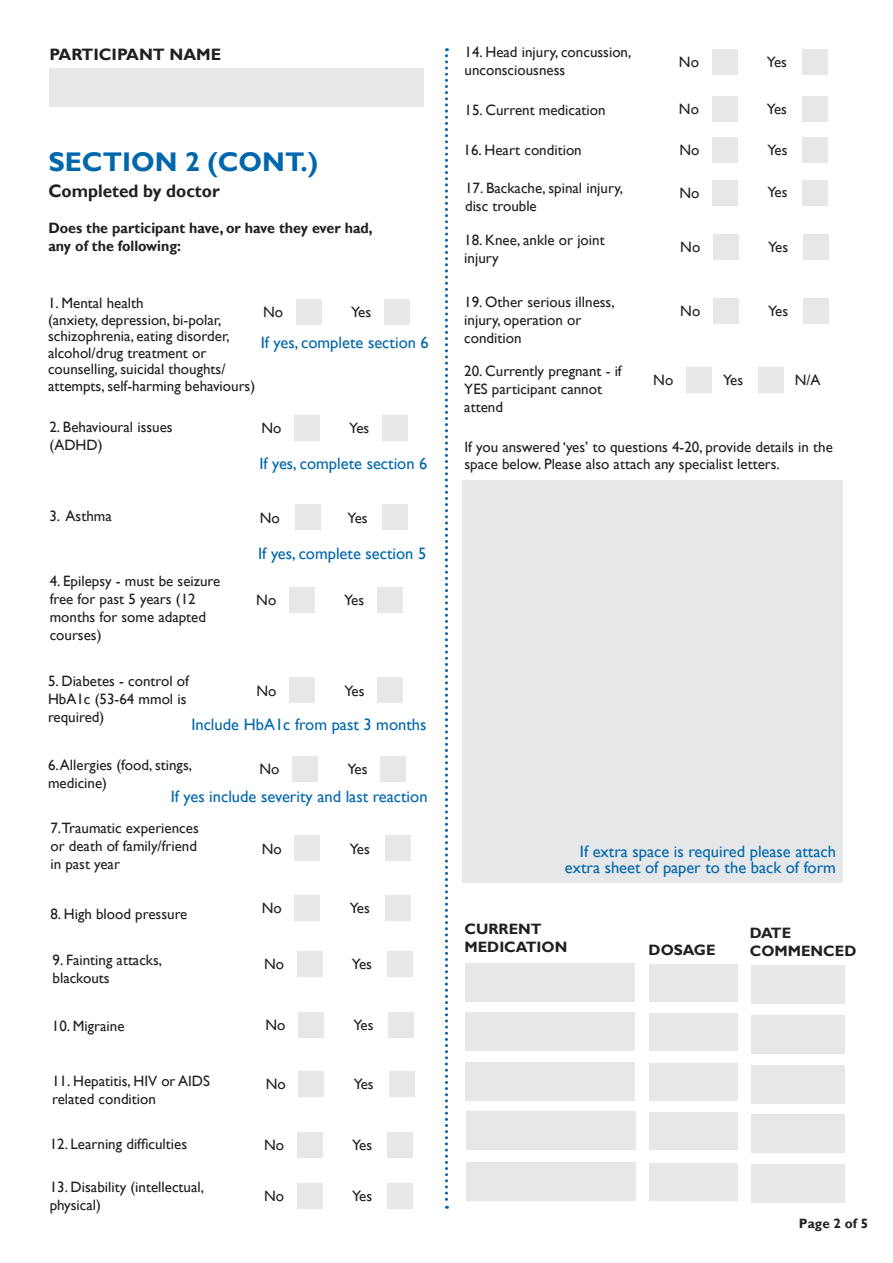
<style>
.page{position:relative;width:893px;height:1263px;background:#fff}
.page>*{position:absolute;margin:0;border:0;box-sizing:border-box;transform-origin:0 0}
.t1{font:700 27px "Gill Sans";color:#0067ac}
.t2{font:700 18px "Gill Sans";color:#231f20;scale:.95 1}
.t3{font:16.5px/16.5px "Gill Sans";color:#0067ac;text-align:right}
.t4{font:700 16.5px "Gill Sans";color:#231f20}
.t5{font:15px/18px "Gill Sans";color:#231f20}
.t6{font:700 15px/18px "Gill Sans";color:#231f20;scale:.95 1}
.t7{font:700 15px/18px "Gill Sans";color:#231f20}
.t8{font:700 13.5px "Gill Sans";letter-spacing:.01em;color:#231f20}
</style>
<div class="page">
<div style="left:377px;top:587px;width:26px;height:26px;background:#e6e7e9"></div>
<div style="left:289px;top:587px;width:26px;height:26px;background:#e6e7e9"></div>
<svg style="left:445px;top:48px;width:3px;height:1161px"></svg>
<div style="left:466px;top:963px;width:169px;height:38px;background:#e6e7e9"></div>
<div style="left:466px;top:1012px;width:169px;height:38px;background:#e6e7e9"></div>
<div style="left:466px;top:1062px;width:169px;height:39px;background:#e6e7e9"></div>
<div style="left:466px;top:1112px;width:170px;height:38px;background:#e6e7e9"></div>
<div style="left:466px;top:1162px;width:170px;height:38px;background:#e6e7e9"></div>
<div style="left:649px;top:964px;width:89px;height:38px;background:#e6e7e9"></div>
<div style="left:649px;top:1013px;width:89px;height:38px;background:#e6e7e9"></div>
<div style="left:649px;top:1063px;width:89px;height:38px;background:#e6e7e9"></div>
<div style="left:649px;top:1112px;width:89px;height:38px;background:#e6e7e9"></div>
<div style="left:649px;top:1163px;width:89px;height:37px;background:#e6e7e9"></div>
<div style="left:751px;top:966px;width:93px;height:38px;background:#e6e7e9"></div>
<div style="left:751px;top:1015px;width:93px;height:38px;background:#e6e7e9"></div>
<div style="left:751px;top:1065px;width:93px;height:38px;background:#e6e7e9"></div>
<div style="left:751px;top:1115px;width:94px;height:38px;background:#e6e7e9"></div>
<div style="left:751px;top:1165px;width:94px;height:38px;background:#e6e7e9"></div>
<div style="left:377px;top:678px;width:26px;height:25px;background:#e6e7e9"></div>
<div style="left:289px;top:678px;width:26px;height:25px;background:#e6e7e9"></div>
<div style="left:292px;top:756px;width:26px;height:25px;background:#e6e7e9"></div>
<div style="left:380px;top:756px;width:26px;height:26px;background:#e6e7e9"></div>
<div style="left:385px;top:836px;width:25px;height:25px;background:#e6e7e9"></div>
<div style="left:385px;top:895px;width:25px;height:26px;background:#e6e7e9"></div>
<div style="left:387px;top:951px;width:26px;height:25px;background:#e6e7e9"></div>
<div style="left:389px;top:1012px;width:25px;height:26px;background:#e6e7e9"></div>
<div style="left:389px;top:1071px;width:25px;height:26px;background:#e6e7e9"></div>
<div style="left:387px;top:1132px;width:26px;height:25px;background:#e6e7e9"></div>
<div style="left:802px;top:49px;width:25px;height:26px;background:#e6e7e9"></div>
<div style="left:802px;top:96px;width:25px;height:26px;background:#e6e7e9"></div>
<div style="left:802px;top:137px;width:26px;height:26px;background:#e6e7e9"></div>
<div style="left:802px;top:180px;width:26px;height:26px;background:#e6e7e9"></div>
<div style="left:803px;top:234px;width:26px;height:26px;background:#e6e7e9"></div>
<div style="left:295px;top:836px;width:25px;height:25px;background:#e6e7e9"></div>
<div style="left:295px;top:895px;width:25px;height:26px;background:#e6e7e9"></div>
<div style="left:297px;top:951px;width:25px;height:25px;background:#e6e7e9"></div>
<div style="left:298px;top:1012px;width:26px;height:26px;background:#e6e7e9"></div>
<div style="left:299px;top:1071px;width:25px;height:26px;background:#e6e7e9"></div>
<div style="left:297px;top:1132px;width:25px;height:25px;background:#e6e7e9"></div>
<div style="left:712px;top:49px;width:25px;height:26px;background:#e6e7e9"></div>
<div style="left:712px;top:96px;width:25px;height:26px;background:#e6e7e9"></div>
<div style="left:712px;top:137px;width:26px;height:26px;background:#e6e7e9"></div>
<div style="left:712px;top:180px;width:26px;height:26px;background:#e6e7e9"></div>
<div style="left:713px;top:234px;width:26px;height:26px;background:#e6e7e9"></div>
<div style="left:463px;top:480px;width:380px;height:403px;background:#e6e7e9"></div>
<div style="left:49px;top:68px;width:374px;height:39px;background:#e6e7e9"></div>
<div style="left:803px;top:298px;width:26px;height:26px;background:#e6e7e9"></div>
<div style="left:758px;top:367px;width:26px;height:26px;background:#e6e7e9"></div>
<div style="left:713px;top:298px;width:26px;height:26px;background:#e6e7e9"></div>
<div style="left:686px;top:367px;width:26px;height:26px;background:#e6e7e9"></div>
<div style="left:382px;top:415px;width:26px;height:26px;background:#e6e7e9"></div>
<div style="left:382px;top:504px;width:26px;height:26px;background:#e6e7e9"></div>
<div style="left:294px;top:415px;width:26px;height:26px;background:#e6e7e9"></div>
<div style="left:295px;top:504px;width:26px;height:26px;background:#e6e7e9"></div>
<div style="left:384px;top:299px;width:25px;height:26px;background:#e6e7e9"></div>
<div style="left:296px;top:299px;width:26px;height:26px;background:#e6e7e9"></div>
<div style="left:387px;top:1183px;width:26px;height:26px;background:#e6e7e9"></div>
<div style="left:297px;top:1183px;width:25px;height:26px;background:#e6e7e9"></div>
<p class="t4" style="left:49px;top:45px;width:173px">PARTICIPANT NAME</p>
<p class="t1" style="left:48px;top:146px;width:271px">SECTION 2 (CONT.)</p>
<p class="t2" style="left:48px;top:180px;width:182px">Completed by doctor</p>
<p class="t6" style="left:48px;top:219px;width:343px">Does the participant have, or have they ever had, any of the following:</p>
<p class="t5" style="left:48px;top:295px;width:209px;line-height:16.5px">1. Mental health<br>(anxiety, depression, bi-polar, schizophrenia, eating disorder, alcohol/drug treatment or counselling, suicidal thoughts/ attempts, self-harming behaviours)</p>
<p class="t5" style="left:263px;top:303px;width:21px">No</p>
<p class="t5" style="left:351px;top:303px;width:22px">Yes</p>
<p class="t3" style="left:261px;top:335px;width:170px">If yes, complete section 6</p>
<p class="t5" style="left:49px;top:418px;width:125px">2. Behavioural issues (ADHD)</p>
<p class="t5" style="left:49px;top:507px;width:64px">3. Asthma</p>
<p class="t5" style="left:50px;top:572px;width:172px">4. Epilepsy - must be seizure free for past 5 years (12 months for some adapted courses)</p>
<p class="t5" style="left:261px;top:419px;width:21px">No</p>
<p class="t5" style="left:349px;top:419px;width:22px">Yes</p>
<p class="t3" style="left:259px;top:456px;width:170px">If yes, complete section 6</p>
<p class="t5" style="left:260px;top:509px;width:21px">No</p>
<p class="t5" style="left:348px;top:509px;width:22px">Yes</p>
<p class="t3" style="left:258px;top:545px;width:170px">If yes, complete section 5</p>
<p class="t5" style="left:256px;top:591px;width:21px">No</p>
<p class="t5" style="left:344px;top:591px;width:22px">Yes</p>
<p class="t5" style="left:48px;top:672px;width:142px">5. Diabetes - control of<br>HbA1c (53-64 mmol is required)</p>
<p class="t5" style="left:48px;top:756px;width:146px">6. Allergies (food, stings, medicine)</p>
<p class="t5" style="left:50px;top:819px;width:150px;text-align:justify">7.Traumatic experiences or death of family/friend in past year</p>
<p class="t5" style="left:50px;top:905px;width:139px">8. High blood pressure</p>
<p class="t5" style="left:53px;top:951px;width:111px">9. Fainting attacks, blackouts</p>
<p class="t5" style="left:52px;top:1017px;width:74px">10. Migraine</p>
<p class="t5" style="left:256px;top:682px;width:21px">No</p>
<p class="t5" style="left:344px;top:682px;width:22px">Yes</p>
<p class="t3" style="left:191px;top:716px;width:237px">Include HbA1c from past 3 months</p>
<p class="t5" style="left:259px;top:760px;width:21px">No</p>
<p class="t5" style="left:347px;top:760px;width:22px">Yes</p>
<p class="t3" style="left:171px;top:788px;width:258px">If yes include severity and last reaction</p>
<p class="t5" style="left:262px;top:840px;width:21px">No</p>
<p class="t5" style="left:350px;top:840px;width:22px">Yes</p>
<p class="t5" style="left:262px;top:899px;width:21px">No</p>
<p class="t5" style="left:350px;top:899px;width:22px">Yes</p>
<p class="t5" style="left:264px;top:955px;width:21px">No</p>
<p class="t5" style="left:352px;top:955px;width:22px">Yes</p>
<p class="t5" style="left:266px;top:1016px;width:21px">No</p>
<p class="t5" style="left:353px;top:1016px;width:22px">Yes</p>
<p class="t5" style="left:52px;top:1072px;width:159px">11. Hepatitis, HIV or AIDS related condition</p>
<p class="t5" style="left:50px;top:1136px;width:139px">12. Learning difficulties</p>
<p class="t5" style="left:266px;top:1075px;width:21px">No</p>
<p class="t5" style="left:264px;top:1136px;width:21px">No</p>
<p class="t5" style="left:354px;top:1075px;width:22px">Yes</p>
<p class="t5" style="left:352px;top:1136px;width:22px">Yes</p>
<p class="t5" style="left:50px;top:1178px;width:156px">13. Disability (intellectual, physical)</p>
<p class="t5" style="left:264px;top:1187px;width:21px">No</p>
<p class="t5" style="left:352px;top:1187px;width:22px">Yes</p>
<p class="t5" style="left:464px;top:44px;width:168px">14. Head injury, concussion, unconsciousness</p>
<p class="t5" style="left:464px;top:101px;width:143px">15. Current medication</p>
<p class="t5" style="left:464px;top:141px;width:120px">16. Heart condition</p>
<p class="t5" style="left:465px;top:179px;width:160px">17. Backache, spinal injury, disc trouble</p>
<p class="t5" style="left:464px;top:232px;width:142px">18. Knee, ankle or joint injury</p>
<p class="t5" style="left:464px;top:293px;width:152px">19. Other serious illness, injury, operation or condition</p>
<p class="t5" style="left:464px;top:362px;width:159px">20. Currently pregnant - if<br>YES participant cannot attend</p>
<p class="t5" style="left:679px;top:53px;width:21px">No</p>
<p class="t5" style="left:679px;top:100px;width:21px">No</p>
<p class="t5" style="left:679px;top:141px;width:21px">No</p>
<p class="t5" style="left:679px;top:184px;width:21px">No</p>
<p class="t5" style="left:767px;top:53px;width:22px">Yes</p>
<p class="t5" style="left:767px;top:100px;width:22px">Yes</p>
<p class="t5" style="left:767px;top:141px;width:22px">Yes</p>
<p class="t5" style="left:767px;top:183px;width:22px">Yes</p>
<p class="t5" style="left:680px;top:238px;width:21px">No</p>
<p class="t5" style="left:768px;top:238px;width:22px">Yes</p>
<p class="t5" style="left:680px;top:303px;width:21px">No</p>
<p class="t5" style="left:768px;top:303px;width:22px">Yes</p>
<p class="t5" style="left:653px;top:372px;width:21px">No</p>
<p class="t5" style="left:795px;top:372px;width:27px">N/A</p>
<p class="t5" style="left:723px;top:372px;width:22px">Yes</p>
<p class="t5" style="left:464px;top:439px;width:370px;line-height:16.5px">If you answered ‘yes’ to questions 4-20, provide details in the space below. Please also attach any specialist letters.</p>
<p class="t3" style="left:565px;top:843px;width:273px">If extra space is required please attach extra sheet of paper to the back of form</p>
<p class="t7" style="left:464px;top:920px;width:104px">CURRENT<br>MEDICATION</p>
<p class="t7" style="left:649px;top:941px;width:69px">DOSAGE</p>
<p class="t7" style="left:750px;top:924px;width:108px">DATE<br>COMMENCED</p>
<p class="t8" style="left:799px;top:1215px;width:71px">Page 2 of 5</p>
</div>
